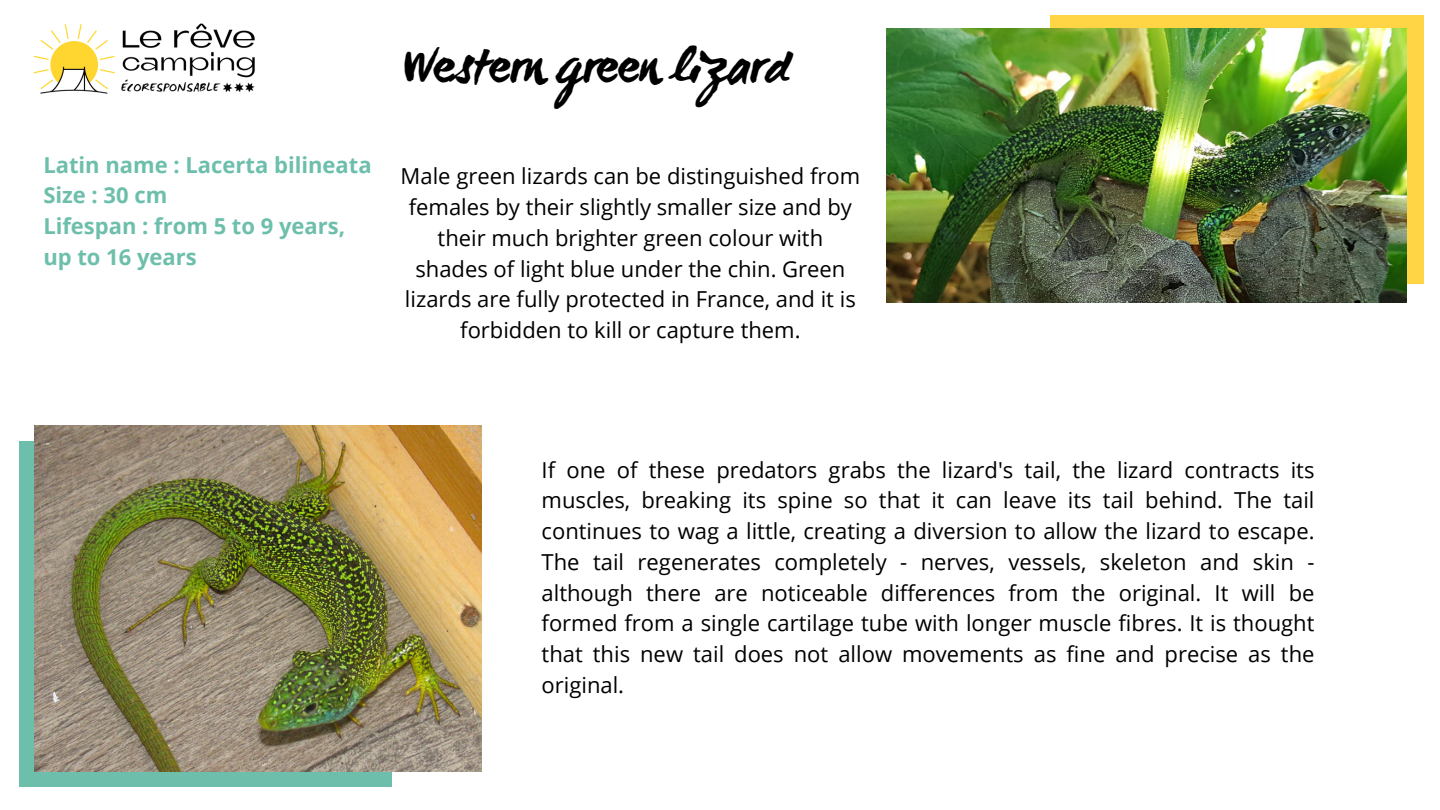
<style>
.page{position:relative;width:1440px;height:810px;background:#fff}
.page>*{position:absolute;margin:0;border:0;box-sizing:border-box;transform-origin:0 0}
.t1{font:700 50px "WC Mano Negra Bta";color:#000}
.t2{font:22px/30.8px "Open Sans";color:#000;text-align:justify}
.t3{font:700 22px/30.8px "Open Sans";color:#6dbfac}
</style>
<div class="page">
<div style="left:1050px;top:15px;width:374px;height:269px;background:#ffd545"></div>
<div style="left:19px;top:441px;width:373px;height:346px;background:#6dbfac"></div>
<img style="left:886px;top:28px;width:521px;height:275px">
<img style="left:35px;top:426px;width:447px;height:346px">
<img style="left:33px;top:23px;width:222px;height:71px">
<p class="t3" style="left:43px;top:149px;width:330px">Latin name : Lacerta bilineata<br>Size : 30 cm<br>Lifespan : from 5 to 9 years, up to 16 years</p>
<h2 class="t1" style="left:404px;top:35px;width:388px">Western green lizard</h2>
<p class="t2" style="left:401px;top:161px;width:461px;text-align:center">Male green lizards can be distinguished from females by their slightly smaller size and by their much brighter green colour with shades of light blue under the chin. Green lizards are fully protected in France, and it is forbidden to kill or capture them.</p>
<p class="t2" style="left:542px;top:454px;width:774px">If one of these predators grabs the lizard's tail, the lizard contracts its muscles, breaking its spine so that it can leave its tail behind. The tail continues to wag a little, creating a diversion to allow the lizard to escape.<br>The tail regenerates completely - nerves, vessels, skeleton and skin - although there are noticeable differences from the original. It will be formed from a single cartilage tube with longer muscle fibres. It is thought that this new tail does not allow movements as fine and precise as the original.</p>
</div>
